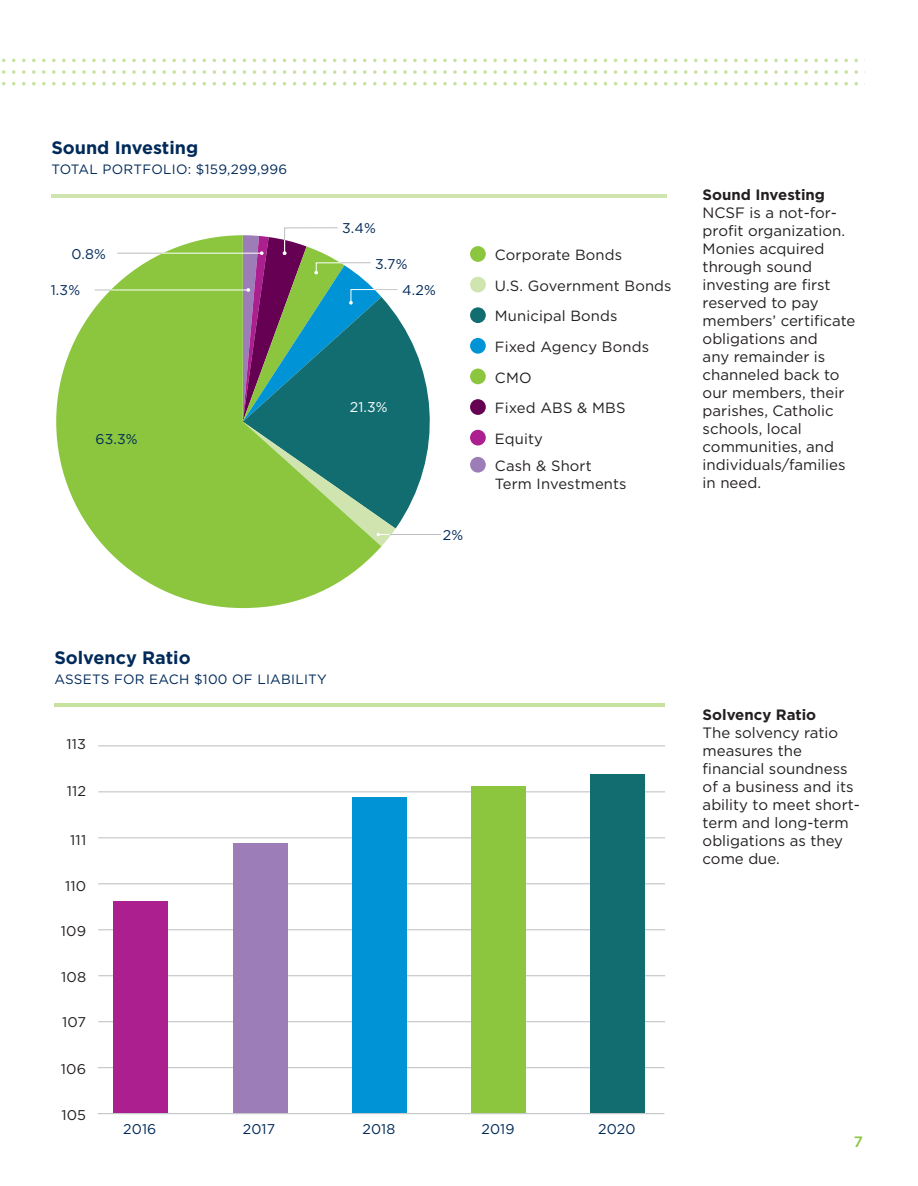
<style>
.page{position:relative;width:918px;height:1186px;background:#fff}
.page>*{position:absolute;margin:0;border:0;box-sizing:border-box;transform-origin:0 0}
.t1{font:700 18px "Gotham";color:#002a59}
.t2{font:15px/18px "Gotham";color:#231f20}
.t3{font:700 15px "Gotham";color:#231f20}
.t4{font:500 15px "Gotham";color:#8bc63e}
.t5{font:14.7px/30.6px "Gotham";letter-spacing:.01em;color:#231f20}
.t6{font:14.1px/26px "Gotham";letter-spacing:.01em;color:#002a59}
.t7{font:14.1px "Gotham";letter-spacing:.01em;color:#231f20}
.t8{font:14.1px "Gotham";color:#fff}
.t9{font:13.5px "Gotham";letter-spacing:.02em;color:#002a59}
</style>
<div class="page">
<hr style="left:54px;top:703px;width:610px;height:3px;background:#8bc63e">
<hr style="left:98px;top:746px;width:566px;height:1px;background:#bcbdc0">
<hr style="left:98px;top:792px;width:566px;height:1px;background:#bcbdc0">
<hr style="left:98px;top:838px;width:566px;height:1px;background:#bcbdc0">
<hr style="left:98px;top:929px;width:566px;height:1px;background:#bcbdc0">
<hr style="left:98px;top:975px;width:566px;height:1px;background:#bcbdc0">
<hr style="left:98px;top:1021px;width:566px;height:1px;background:#bcbdc0">
<hr style="left:98px;top:883px;width:566px;height:1px;background:#bcbdc0">
<hr style="left:98px;top:1067px;width:566px;height:1px;background:#bcbdc0">
<hr style="left:98px;top:1113px;width:566px;height:1px;background:#bcbdc0">
<div style="left:470px;top:246px;width:15px;height:16px;background:#8bc63e;border-radius:50%"></div>
<div style="left:470px;top:277px;width:15px;height:15px;background:#cfe4ae;border-radius:50%"></div>
<div style="left:470px;top:307px;width:15px;height:16px;background:#126d70;border-radius:50%"></div>
<div style="left:470px;top:338px;width:15px;height:16px;background:#0093d5;border-radius:50%"></div>
<div style="left:470px;top:369px;width:15px;height:15px;background:#8bc63e;border-radius:50%"></div>
<div style="left:470px;top:399px;width:15px;height:16px;background:#660053;border-radius:50%"></div>
<div style="left:470px;top:430px;width:15px;height:15px;background:#ab208e;border-radius:50%"></div>
<div style="left:470px;top:457px;width:15px;height:16px;background:#9d7db8;border-radius:50%"></div>
<hr style="left:51px;top:195px;width:616px;height:3px;background:#cfe4ae">
<svg style="left:573px;top:70px;width:4px;height:4px"></svg>
<svg style="left:563px;top:70px;width:4px;height:4px"></svg>
<svg style="left:603px;top:70px;width:4px;height:4px"></svg>
<svg style="left:593px;top:70px;width:4px;height:4px"></svg>
<svg style="left:583px;top:70px;width:4px;height:4px"></svg>
<svg style="left:533px;top:59px;width:4px;height:3px"></svg>
<svg style="left:533px;top:70px;width:4px;height:4px"></svg>
<svg style="left:523px;top:59px;width:4px;height:3px"></svg>
<svg style="left:523px;top:70px;width:4px;height:4px"></svg>
<svg style="left:553px;top:70px;width:4px;height:4px"></svg>
<svg style="left:543px;top:59px;width:4px;height:3px"></svg>
<svg style="left:543px;top:70px;width:4px;height:4px"></svg>
<svg style="left:373px;top:70px;width:3px;height:4px"></svg>
<svg style="left:363px;top:70px;width:3px;height:4px"></svg>
<svg style="left:393px;top:70px;width:3px;height:4px"></svg>
<svg style="left:383px;top:70px;width:3px;height:4px"></svg>
<svg style="left:333px;top:70px;width:3px;height:4px"></svg>
<svg style="left:323px;top:70px;width:3px;height:4px"></svg>
<svg style="left:353px;top:70px;width:3px;height:4px"></svg>
<svg style="left:343px;top:70px;width:3px;height:4px"></svg>
<svg style="left:293px;top:70px;width:3px;height:4px"></svg>
<svg style="left:282px;top:70px;width:4px;height:4px"></svg>
<svg style="left:313px;top:70px;width:3px;height:4px"></svg>
<svg style="left:303px;top:70px;width:3px;height:4px"></svg>
<svg style="left:252px;top:70px;width:4px;height:4px"></svg>
<svg style="left:242px;top:70px;width:4px;height:4px"></svg>
<svg style="left:272px;top:70px;width:4px;height:4px"></svg>
<svg style="left:262px;top:70px;width:4px;height:4px"></svg>
<svg style="left:212px;top:70px;width:4px;height:4px"></svg>
<svg style="left:202px;top:59px;width:4px;height:3px"></svg>
<svg style="left:202px;top:70px;width:4px;height:4px"></svg>
<svg style="left:232px;top:70px;width:4px;height:4px"></svg>
<svg style="left:222px;top:70px;width:4px;height:4px"></svg>
<svg style="left:172px;top:59px;width:4px;height:3px"></svg>
<svg style="left:172px;top:70px;width:4px;height:4px"></svg>
<svg style="left:162px;top:59px;width:4px;height:3px"></svg>
<svg style="left:162px;top:70px;width:4px;height:4px"></svg>
<svg style="left:192px;top:59px;width:4px;height:3px"></svg>
<svg style="left:192px;top:70px;width:4px;height:4px"></svg>
<svg style="left:182px;top:59px;width:4px;height:3px"></svg>
<svg style="left:182px;top:70px;width:4px;height:4px"></svg>
<svg style="left:172px;top:82px;width:4px;height:3px"></svg>
<svg style="left:162px;top:82px;width:4px;height:3px"></svg>
<svg style="left:132px;top:59px;width:4px;height:3px"></svg>
<svg style="left:132px;top:70px;width:4px;height:4px"></svg>
<svg style="left:122px;top:59px;width:4px;height:3px"></svg>
<svg style="left:122px;top:70px;width:4px;height:4px"></svg>
<svg style="left:152px;top:59px;width:4px;height:3px"></svg>
<svg style="left:152px;top:70px;width:4px;height:4px"></svg>
<svg style="left:142px;top:59px;width:4px;height:3px"></svg>
<svg style="left:142px;top:70px;width:4px;height:4px"></svg>
<svg style="left:132px;top:82px;width:4px;height:3px"></svg>
<svg style="left:122px;top:82px;width:4px;height:3px"></svg>
<svg style="left:152px;top:82px;width:4px;height:3px"></svg>
<svg style="left:142px;top:82px;width:4px;height:3px"></svg>
<svg style="left:92px;top:59px;width:4px;height:3px"></svg>
<svg style="left:92px;top:70px;width:4px;height:4px"></svg>
<svg style="left:82px;top:59px;width:4px;height:3px"></svg>
<svg style="left:82px;top:70px;width:4px;height:4px"></svg>
<svg style="left:112px;top:59px;width:4px;height:3px"></svg>
<svg style="left:112px;top:70px;width:4px;height:4px"></svg>
<svg style="left:102px;top:59px;width:4px;height:3px"></svg>
<svg style="left:102px;top:70px;width:4px;height:4px"></svg>
<svg style="left:92px;top:82px;width:4px;height:3px"></svg>
<svg style="left:82px;top:82px;width:4px;height:3px"></svg>
<svg style="left:112px;top:82px;width:4px;height:3px"></svg>
<svg style="left:102px;top:82px;width:4px;height:3px"></svg>
<svg style="left:52px;top:59px;width:4px;height:3px"></svg>
<svg style="left:52px;top:70px;width:4px;height:4px"></svg>
<svg style="left:42px;top:59px;width:4px;height:3px"></svg>
<svg style="left:42px;top:70px;width:4px;height:4px"></svg>
<svg style="left:72px;top:59px;width:4px;height:3px"></svg>
<svg style="left:72px;top:70px;width:4px;height:4px"></svg>
<svg style="left:62px;top:59px;width:4px;height:3px"></svg>
<svg style="left:62px;top:70px;width:4px;height:4px"></svg>
<svg style="left:52px;top:82px;width:4px;height:3px"></svg>
<svg style="left:42px;top:82px;width:4px;height:3px"></svg>
<svg style="left:72px;top:82px;width:4px;height:3px"></svg>
<svg style="left:62px;top:82px;width:4px;height:3px"></svg>
<svg style="left:12px;top:70px;width:3px;height:4px"></svg>
<svg style="left:2px;top:70px;width:3px;height:4px"></svg>
<svg style="left:32px;top:59px;width:4px;height:3px"></svg>
<svg style="left:32px;top:70px;width:4px;height:4px"></svg>
<svg style="left:22px;top:70px;width:3px;height:4px"></svg>
<svg style="left:704px;top:70px;width:3px;height:4px"></svg>
<svg style="left:694px;top:70px;width:3px;height:4px"></svg>
<svg style="left:714px;top:70px;width:3px;height:4px"></svg>
<svg style="left:664px;top:70px;width:3px;height:4px"></svg>
<svg style="left:654px;top:70px;width:3px;height:4px"></svg>
<svg style="left:684px;top:70px;width:3px;height:4px"></svg>
<svg style="left:674px;top:70px;width:3px;height:4px"></svg>
<svg style="left:623px;top:70px;width:4px;height:4px"></svg>
<svg style="left:613px;top:70px;width:4px;height:4px"></svg>
<svg style="left:644px;top:70px;width:3px;height:4px"></svg>
<svg style="left:634px;top:70px;width:3px;height:4px"></svg>
<svg style="left:398px;top:318px;width:32px;height:207px;fill:#126d70"></svg>
<svg style="left:56px;top:235px;width:325px;height:373px;fill:#8bc63e"></svg>
<hr style="left:111px;top:290px;width:137px;height:1px;background:#fff">
<hr style="left:162px;top:253px;width:100px;height:1px;background:#fff">
<hr style="left:378px;top:534px;width:62px;height:1px;background:#bcbdc0">
<svg style="left:243px;top:227px;width:155px;height:319px"></svg>
<div style="left:471px;top:786px;width:54px;height:327px;background:#8bc63e"></div>
<div style="left:590px;top:775px;width:54px;height:338px;background:#126d70"></div>
<div style="left:352px;top:797px;width:54px;height:316px;background:#0093d5"></div>
<div style="left:232px;top:844px;width:55px;height:269px;background:#9d7db8"></div>
<div style="left:113px;top:902px;width:55px;height:211px;background:#ab208e"></div>
<p class="t1" style="left:51px;top:136px;width:148px">Sound Investing</p>
<p class="t9" style="left:51px;top:160px;width:237px">TOTAL PORTFOLIO: $159,299,996</p>
<p class="t6" style="left:71px;top:240px;width:36px">0.8%</p>
<p class="t6" style="left:51px;top:277px;width:31px">1.3%</p>
<p class="t6" style="left:96px;top:426px;width:44px">63.3%</p>
<p class="t6" style="left:342px;top:214px;width:35px">3.4%</p>
<p class="t6" style="left:402px;top:251px;width:35px;text-indent:-27px">3.7%<br>4.2%</p>
<p class="t8" style="left:349px;top:398px;width:39px">21.3%</p>
<p class="t6" style="left:442px;top:522px;width:22px">2%</p>
<p class="t5" style="left:495px;top:239px;width:178px">Corporate Bonds<br>U.S. Government Bonds<br>Municipal Bonds<br>Fixed Agency Bonds<br>CMO<br>Fixed ABS &amp; MBS<br>Equity</p>
<p class="t5" style="left:495px;top:457px;width:133px;line-height:17.7px">Cash &amp; Short<br>Term Investments</p>
<p class="t3" style="left:702px;top:185px;width:124px">Sound Investing</p>
<p class="t2" style="left:702px;top:204px;width:154px">NCSF is a not-for&shy;profit organization.<br>Monies acquired through sound investing are first reserved to pay members’ certificate obligations and<br>any remainder is channeled back to our members, their parishes, Catholic schools, local communities, and individuals/families in need.</p>
<p class="t1" style="left:54px;top:646px;width:138px">Solvency Ratio</p>
<p class="t9" style="left:54px;top:671px;width:274px">ASSETS FOR EACH $100 OF LIABILITY</p>
<p class="t7" style="left:67px;top:735px;width:21px">113</p>
<p class="t7" style="left:67px;top:782px;width:21px">112</p>
<p class="t7" style="left:70px;top:831px;width:17px">111</p>
<p class="t7" style="left:65px;top:877px;width:23px">110</p>
<p class="t7" style="left:61px;top:922px;width:27px">109</p>
<p class="t7" style="left:61px;top:968px;width:26px">108</p>
<p class="t7" style="left:62px;top:1013px;width:26px">107</p>
<p class="t7" style="left:61px;top:1060px;width:27px">106</p>
<p class="t7" style="left:61px;top:1105px;width:26px">105</p>
<p class="t6" style="left:123px;top:1116px;width:35px">2016</p>
<p class="t6" style="left:243px;top:1116px;width:34px">2017</p>
<p class="t6" style="left:362px;top:1116px;width:34px">2018</p>
<p class="t6" style="left:481px;top:1116px;width:35px">2019</p>
<p class="t6" style="left:598px;top:1116px;width:39px">2020</p>
<p class="t3" style="left:702px;top:705px;width:115px">Solvency Ratio</p>
<p class="t2" style="left:702px;top:723px;width:159px">The solvency ratio measures the financial soundness of a business and its ability to meet short&shy;term and long-term obligations as they come due.</p>
<p class="t4" style="left:853px;top:1131px;width:11px">7</p>
</div>
